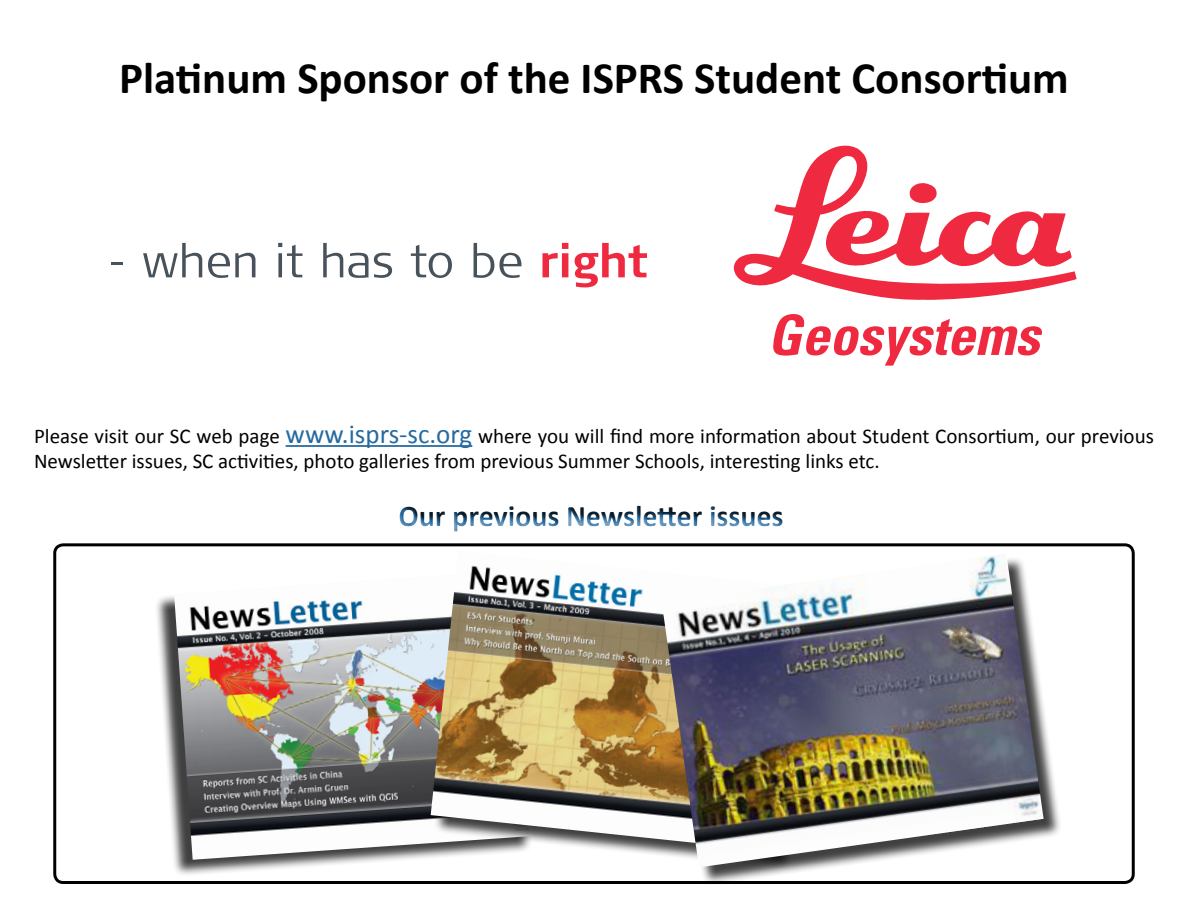
<style>
.page{position:relative;width:1188px;height:918px;background:#fff}
.page>*{position:absolute;margin:0;border:0;box-sizing:border-box;transform-origin:0 0}
.t1{font:700 45px "Calibri";color:#000}
.t2{font:700 30px "Calibri";color:#256aa0}
.t3{font:21px/25.2px "Calibri";color:#000}
.s1{font-size:27px;color:#256aa0}
</style>
<div class="page">
<hr style="left:286px;top:445px;width:186px;height:2px;background:#256aa0">
<div style="left:53px;top:543px;width:1082px;height:341px;border:3px solid #000;border-radius:9px"></div>
<div style="left:154px;top:571px;width:378px;height:306px;background:#000;opacity:.75"></div>
<img style="left:174px;top:571px;width:259px;height:289px">
<div style="left:433px;top:553px;width:386px;height:317px;background:#000;opacity:.75"></div>
<img style="left:431px;top:553px;width:370px;height:298px">
<div style="left:664px;top:556px;width:398px;height:329px;background:#000;opacity:.75"></div>
<img style="left:662px;top:554px;width:382px;height:313px">
<div style="left:393px;top:495px;width:401px;height:45px;background:#000;opacity:.75"></div>
<svg style="left:111px;top:262px;width:12px;height:3px"></svg>
<svg style="left:143px;top:243px;width:59px;height:34px"></svg>
<svg style="left:208px;top:253px;width:47px;height:25px"></svg>
<svg style="left:278px;top:243px;width:25px;height:34px"></svg>
<svg style="left:323px;top:243px;width:69px;height:35px"></svg>
<svg style="left:411px;top:245px;width:41px;height:33px"></svg>
<svg style="left:474px;top:243px;width:48px;height:35px"></svg>
<svg style="left:542px;top:243px;width:26px;height:34px"></svg>
<svg style="left:575px;top:243px;width:72px;height:44px"></svg>
<svg style="left:734px;top:146px;width:343px;height:154px"></svg>
<svg style="left:773px;top:314px;width:269px;height:52px"></svg>
<h1 class="t1" style="left:119px;top:49px;width:951px">Platinum Sponsor of the ISPRS Student Consortium</h1>
<p class="t3" style="left:34px;top:423px;width:1121px">Please visit our SC web page <span class="s1">www.isprs-sc.org</span> where you will find more information about Student Consortium, our previous<br>Newsletter issues, SC activities, photo galleries from previous Summer Schools, interesting links etc.</p>
<h2 class="t2" style="left:398px;top:497px;width:387px">Our previous Newsletter issues</h2>
</div>
